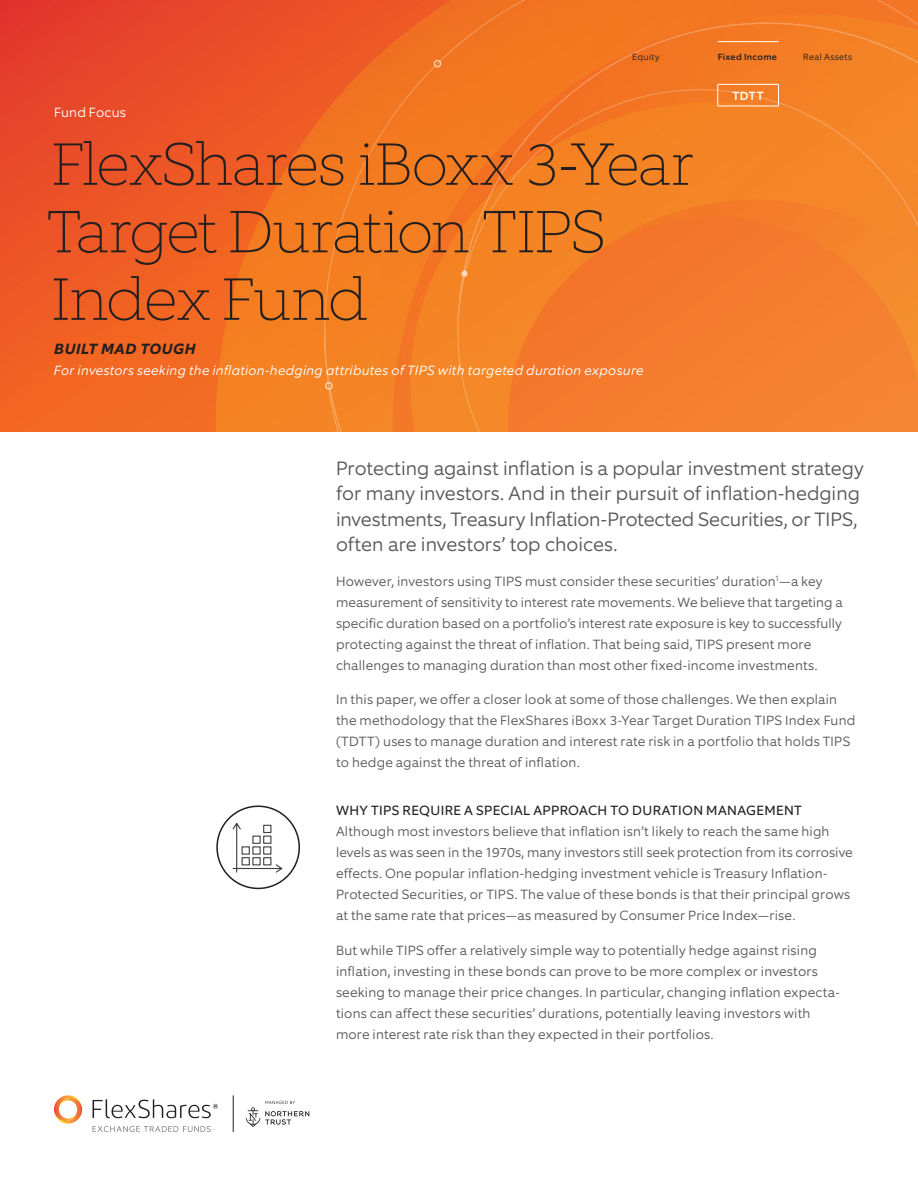
<style>
.page{position:relative;width:918px;height:1188px;background:#fff}
.page>*{position:absolute;margin:0;border:0;box-sizing:border-box;transform-origin:0 0}
.T2_Title{font:100 60px/67.5px "Equip Slab";letter-spacing:-.02em;color:#231f20}
.B1_Body{font:300 19.5px/25.5px "Equip";letter-spacing:-.01em;color:#57585a}
.T1_Eyebrow{font:italic 15px "Equip Bo Id";letter-spacing:.03em;color:#231f20}
.B1_Body-2{font:300 13.5px/21px "Equip";letter-spacing:.01em;color:#57585a}
.T1_Eyebrow-2{font:italic 300 13.5px "Equip";letter-spacing:.02em;color:#fff}
.H1_Head__Primary{font:13.5px "Equip";letter-spacing:.03em;color:#231f20}
.T1_Eyebrow__KO{font:300 13.5px "Equip";letter-spacing:.01em;color:#fff}
.N3_Navigation_FUND{font:500 12px "Equip";color:#fff}
.N1_Navigation{font:300 9px "Equip";letter-spacing:.04em;color:#231f20}
.N1_Navigation-2{font:500 9px "Equip";letter-spacing:.035em;color:#231f20}
</style>
<div class="page">
<div style="left:0;top:0;width:918px;height:432px;background:linear-gradient(to bottom,#e5402b,#f56d21)"></div>
<svg style="left:216px;top:14px;width:108px;height:418px;background:#f06c23"></svg>
<svg style="left:324px;top:0;width:594px;height:22px;background:#f16f23"></svg>
<svg style="left:324px;top:22px;width:594px;height:410px;background:#f37d27"></svg>
<div style="left:434px;top:60px;width:7px;height:7px;border:1px solid #fff;border-radius:50%"></div>
<div style="left:461px;top:271px;width:7px;height:6px;background:#fbd9bc;border-radius:50%"></div>
<div style="left:325px;top:382px;width:8px;height:8px;border:1px solid #fff;border-radius:50%"></div>
<div style="left:216px;top:805px;width:84px;height:84px;border:2px solid #231f20;border-radius:50%"></div>
<hr style="left:718px;top:41px;width:60px;height:1px;background:#fff">
<hr style="left:717px;top:84px;width:62px;height:1px;background:#fff">
<svg style="left:717px;top:85px;width:1px;height:21px"></svg>
<svg style="left:778px;top:85px;width:1px;height:21px"></svg>
<hr style="left:717px;top:106px;width:62px;height:1px;background:#fff">
<svg style="left:93px;top:1099px;width:125px;height:19px"></svg>
<svg style="left:54px;top:1095px;width:28px;height:29px"></svg>
<svg style="left:93px;top:1126px;width:118px;height:6px"></svg>
<hr style="left:233px;top:1095px;width:1px;height:37px;background:#231f20">
<svg style="left:246px;top:1101px;width:63px;height:26px"></svg>
<svg style="left:232px;top:823px;width:51px;height:50px"></svg>
<p class="N1_Navigation" style="left:632px;top:51px;width:29px">Equity</p>
<p class="N1_Navigation-2" style="left:718px;top:51px;width:61px">Fixed Income</p>
<p class="N1_Navigation" style="left:803px;top:51px;width:50px">Real Assets</p>
<p class="N3_Navigation_FUND" style="left:733px;top:88px;width:33px">TDTT</p>
<p class="T1_Eyebrow__KO" style="left:54px;top:104px;width:73px">Fund Focus</p>
<p class="T2_Title" style="left:46px;top:130px;width:650px">FlexShares iBoxx 3-Year<br>Target Duration TIPS<br>Index Fund</p>
<p class="T1_Eyebrow" style="left:54px;top:340px;width:143px">BUILT MAD TOUGH</p>
<p class="T1_Eyebrow-2" style="left:54px;top:362px;width:591px">For investors seeking the inflation-hedging attributes of TIPS with targeted duration exposure</p>
<p class="B1_Body" style="left:336px;top:455px;width:530px">Protecting against inflation is a popular investment strategy for many investors. And in their pursuit of inflation-hedging investments, Treasury Inflation-Protected Securities, or TIPS, often are investors’ top choices.</p>
<p class="B1_Body-2" style="left:336px;top:570px;width:508px">However, investors using TIPS must consider these securities’ duration<sup>1</sup>—a key measurement of sensitivity to interest rate movements. We believe that targeting a specific duration based on a portfolio’s interest rate exposure is key to successfully protecting against the threat of inflation. That being said, TIPS present more challenges to managing duration than most other fixed-income investments.</p>
<p class="B1_Body-2" style="left:336px;top:689px;width:521px">In this paper, we offer a closer look at some of those challenges. We then explain the methodology that the FlexShares iBoxx 3-Year Target Duration TIPS Index Fund (TDTT) uses to manage duration and interest rate risk in a portfolio that holds TIPS to hedge against the threat of inflation.</p>
<p class="H1_Head__Primary" style="left:336px;top:802px;width:467px">WHY TIPS REQUIRE A SPECIAL APPROACH TO DURATION MANAGEMENT</p>
<p class="B1_Body-2" style="left:336px;top:821px;width:518px">Although most investors believe that inflation isn’t likely to reach the same high levels as was seen in the 1970s, many investors still seek protection from its corrosive effects. One popular inflation-hedging investment vehicle is Treasury Inflation-Protected Securities, or TIPS. The value of these bonds is that their principal grows at the same rate that prices—as measured by Consumer Price Index—rise.</p>
<p class="B1_Body-2" style="left:336px;top:939px;width:505px">But while TIPS offer a relatively simple way to potentially hedge against rising inflation, investing in these bonds can prove to be more complex or investors seeking to manage their price changes. In particular, changing inflation expecta&shy;tions can affect these securities’ durations, potentially leaving investors with more interest rate risk than they expected in their portfolios.</p>
</div>
